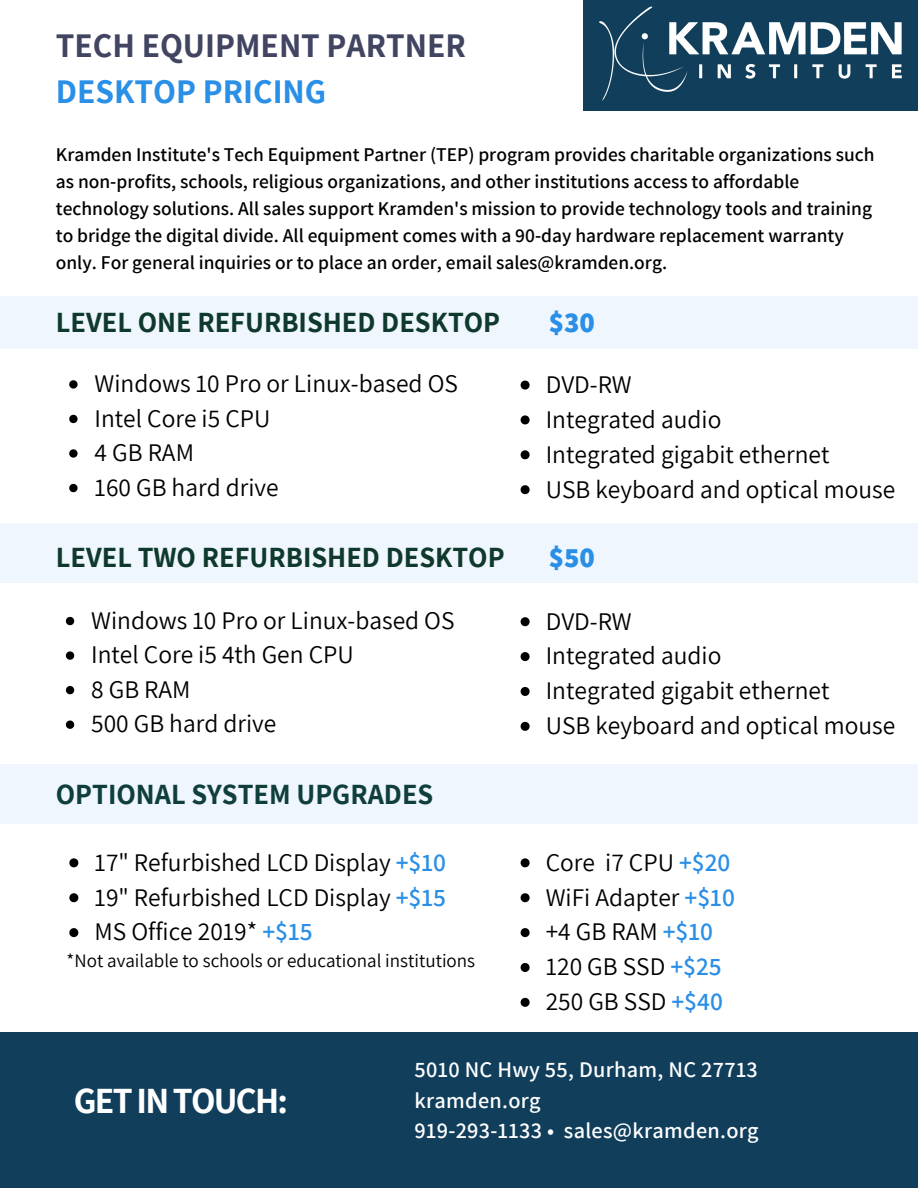
<style>
.page{position:relative;width:918px;height:1188px;background:#fff}
.page>*{position:absolute;margin:0;border:0;box-sizing:border-box;transform-origin:0 0}
.t1{font:700 36px "Assistant";letter-spacing:-.05em;color:#fff}
.t2{font:700 33.75px "Assistant";color:#414562}
.t3{font:700 33.75px "Assistant";color:#2a8fe6}
.t4{font:700 28.65px "Assistant";color:#0e392c}
.t5{font:800 28.65px "Assistant";color:#2a8fe6}
.t6{font:25.35px "Assistant";color:#000}
.t7{font:600 22.35px "Assistant";letter-spacing:.015em;color:#fff}
.t8{font:600 19.5px/27px "Assistant";color:#000}
.t9{font:19.05px "Assistant";color:#000}
.s1{font-weight:600;color:#2a8fe6}
</style>
<div class="page">
<div style="left:0;top:296px;width:918px;height:53px;background:#eff6fd"></div>
<div style="left:0;top:523px;width:918px;height:60px;background:#eff6fd"></div>
<div style="left:0;top:764px;width:918px;height:59px;background:#eff6fd"></div>
<div style="left:0;top:1032px;width:918px;height:156px;background:#103e5b"></div>
<img style="left:584px;top:0;width:334px;height:110px">
<svg style="left:69px;top:380px;width:9px;height:9px"></svg>
<svg style="left:69px;top:415px;width:9px;height:8px"></svg>
<svg style="left:69px;top:449px;width:9px;height:9px"></svg>
<svg style="left:69px;top:484px;width:9px;height:8px"></svg>
<svg style="left:66px;top:617px;width:8px;height:8px"></svg>
<svg style="left:66px;top:651px;width:8px;height:9px"></svg>
<svg style="left:66px;top:686px;width:8px;height:8px"></svg>
<svg style="left:66px;top:721px;width:8px;height:8px"></svg>
<svg style="left:521px;top:381px;width:9px;height:9px"></svg>
<svg style="left:521px;top:415px;width:9px;height:9px"></svg>
<svg style="left:521px;top:450px;width:9px;height:9px"></svg>
<svg style="left:521px;top:485px;width:9px;height:9px"></svg>
<svg style="left:521px;top:858px;width:9px;height:9px"></svg>
<svg style="left:521px;top:893px;width:9px;height:9px"></svg>
<svg style="left:521px;top:928px;width:9px;height:9px"></svg>
<svg style="left:521px;top:963px;width:9px;height:9px"></svg>
<svg style="left:521px;top:998px;width:9px;height:9px"></svg>
<svg style="left:521px;top:617px;width:9px;height:9px"></svg>
<svg style="left:521px;top:652px;width:9px;height:9px"></svg>
<svg style="left:521px;top:687px;width:9px;height:9px"></svg>
<svg style="left:521px;top:722px;width:9px;height:9px"></svg>
<svg style="left:69px;top:858px;width:9px;height:9px"></svg>
<svg style="left:69px;top:893px;width:9px;height:9px"></svg>
<svg style="left:69px;top:928px;width:9px;height:9px"></svg>
<p class="t2" style="left:56px;top:22px;width:411px">TECH EQUIPMENT PARTNER</p>
<p class="t3" style="left:56px;top:68px;width:272px">DESKTOP PRICING</p>
<p class="t8" style="left:56px;top:140px;width:820px">Kramden Institute's Tech Equipment Partner (TEP) program provides charitable organizations such as non-profits, schools, religious organizations, and other institutions access to affordable technology solutions. All sales support Kramden's mission to provide technology tools and training to bridge the digital divide. All equipment comes with a 90-day hardware replacement warranty only. For general inquiries or to place an order, email sales@kramden.org.</p>
<p class="t4" style="left:56px;top:303px;width:446px">LEVEL ONE REFURBISHED DESKTOP</p>
<p class="t5" style="left:549px;top:303px;width:48px">$30</p>
<p class="t6" style="left:95px;top:366px;width:365px">Windows 10 Pro or Linux-based OS</p>
<p class="t6" style="left:95px;top:401px;width:177px">Intel Core i5 CPU</p>
<p class="t6" style="left:95px;top:435px;width:101px">4 GB RAM</p>
<p class="t6" style="left:95px;top:470px;width:186px">160 GB hard drive</p>
<p class="t6" style="left:546px;top:367px;width:88px">DVD-RW</p>
<p class="t6" style="left:546px;top:402px;width:177px">Integrated audio</p>
<p class="t6" style="left:546px;top:437px;width:285px">Integrated gigabit ethernet</p>
<p class="t6" style="left:546px;top:472px;width:351px">USB keyboard and optical mouse</p>
<p class="t4" style="left:56px;top:538px;width:450px">LEVEL TWO REFURBISHED DESKTOP</p>
<p class="t5" style="left:549px;top:538px;width:48px">$50</p>
<p class="t6" style="left:91px;top:603px;width:365px">Windows 10 Pro or Linux-based OS</p>
<p class="t6" style="left:91px;top:637px;width:264px">Intel Core i5 4th Gen CPU</p>
<p class="t6" style="left:91px;top:672px;width:101px">8 GB RAM</p>
<p class="t6" style="left:91px;top:707px;width:187px">500 GB hard drive</p>
<p class="t4" style="left:56px;top:775px;width:379px">OPTIONAL SYSTEM UPGRADES</p>
<p class="t6" style="left:95px;top:845px;width:353px">17" Refurbished LCD Display <span class="s1">+$10</span></p>
<p class="t6" style="left:95px;top:880px;width:353px">19" Refurbished LCD Display <span class="s1">+$15</span></p>
<p class="t6" style="left:95px;top:915px;width:220px">MS Office 2019* <span class="s1">+$15</span></p>
<p class="t9" style="left:67px;top:948px;width:410px">*Not available to schools or educational institutions</p>
<p class="t6" style="left:546px;top:604px;width:88px">DVD-RW</p>
<p class="t6" style="left:546px;top:639px;width:177px">Integrated audio</p>
<p class="t6" style="left:546px;top:673px;width:285px">Integrated gigabit ethernet</p>
<p class="t6" style="left:546px;top:708px;width:351px">USB keyboard and optical mouse</p>
<p class="t6" style="left:546px;top:845px;width:186px">Core i7 CPU <span class="s1">+$20</span></p>
<p class="t6" style="left:546px;top:880px;width:191px">WiFi Adapter <span class="s1">+$10</span></p>
<p class="t6" style="left:546px;top:915px;width:169px">+4 GB RAM <span class="s1">+$10</span></p>
<p class="t6" style="left:546px;top:949px;width:178px">120 GB SSD <span class="s1">+$25</span></p>
<p class="t6" style="left:546px;top:984px;width:179px">250 GB SSD <span class="s1">+$40</span></p>
<p class="t1" style="left:74px;top:1076px;width:216px">GETINTOUCH:</p>
<p class="t7" style="left:415px;top:1054px;width:345px">5010 NC Hwy 55, Durham, NC 27713</p>
<p class="t7" style="left:415px;top:1085px;width:128px">kramden.org</p>
<p class="t7" style="left:415px;top:1115px;width:346px">919-293-1133 • sales@kramden.org</p>
</div>
